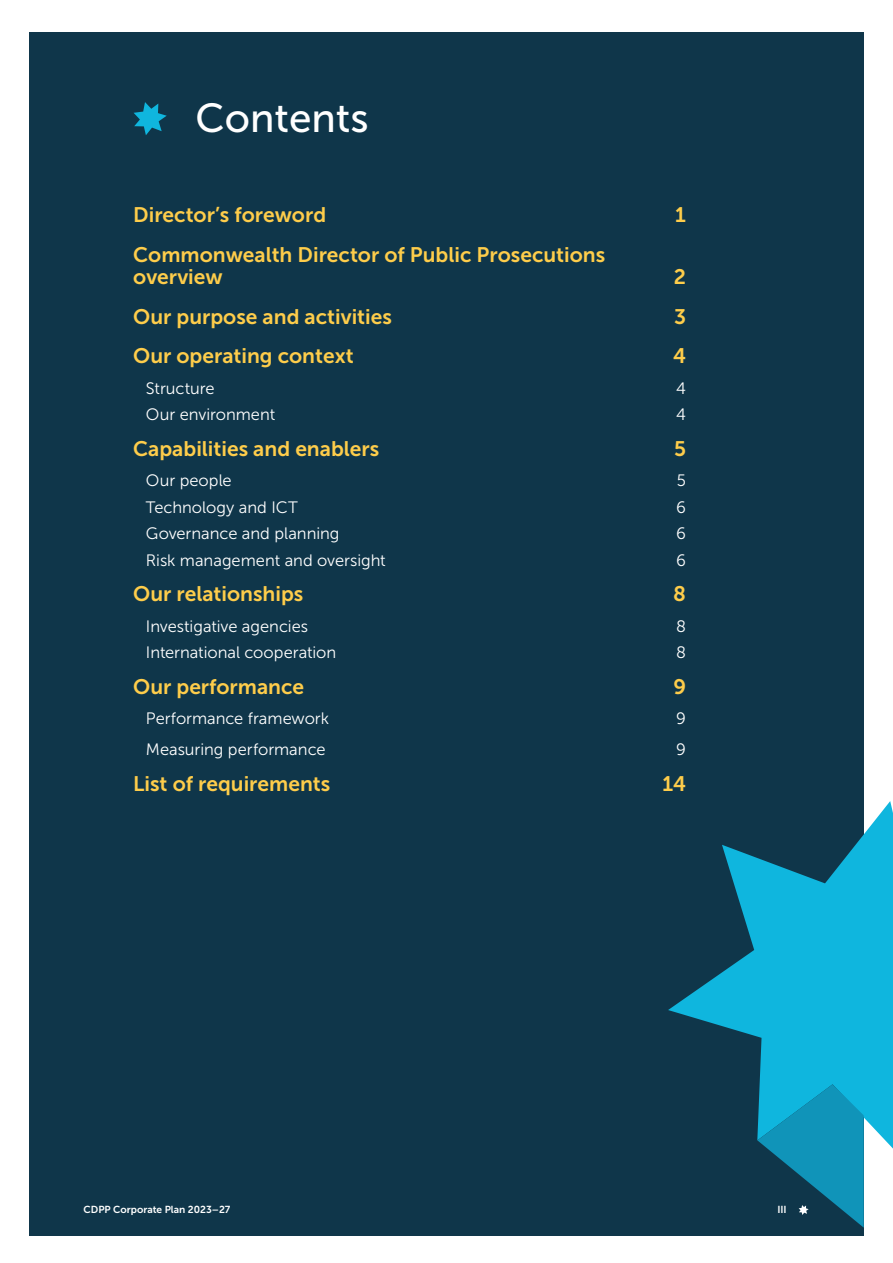
<style>
.page{position:relative;width:893px;height:1263px;background:#fff}
.page>*{position:absolute;margin:0;border:0;box-sizing:border-box;transform-origin:0 0}
.t1{font:40.5px "Museo Sans 500";color:#fff}
.t2{font:21px/22.5px "Museo Sans 700";color:#fecd4b}
.t3{font:16.5px "Museo Sans 300";color:#fff}
.t4{font:10.2px "Museo Sans 700";color:#fff}
</style>
<div class="page">
<div style="left:30px;top:32px;width:834px;height:1203px;background:#0f364a"></div>
<svg style="left:134px;top:102px;width:33px;height:33px"></svg>
<svg style="left:668px;top:801px;width:225px;height:347px;fill:#0fb6de"></svg>
<svg style="left:757px;top:1084px;width:107px;height:144px"></svg>
<p class="t1" style="left:196px;top:96px;width:174px">Contents</p>
<p class="t2" style="left:133px;top:203px;width:194px">Director’s foreword</p>
<p class="t2" style="left:675px;top:203px;width:12px">1</p>
<p class="t2" style="left:133px;top:243px;width:473px">Commonwealth Director of Public Prosecutions overview</p>
<p class="t2" style="left:674px;top:265px;width:14px">2</p>
<p class="t2" style="left:133px;top:305px;width:260px">Our purpose and activities</p>
<p class="t2" style="left:674px;top:305px;width:14px">3</p>
<p class="t2" style="left:133px;top:344px;width:222px">Our operating context</p>
<p class="t2" style="left:673px;top:344px;width:15px">4</p>
<p class="t3" style="left:146px;top:379px;width:70px">Structure</p>
<p class="t3" style="left:676px;top:379px;width:11px">4</p>
<p class="t3" style="left:146px;top:406px;width:131px">Our environment</p>
<p class="t3" style="left:676px;top:406px;width:11px">4</p>
<p class="t2" style="left:133px;top:437px;width:247px">Capabilities and enablers</p>
<p class="t2" style="left:674px;top:437px;width:13px">5</p>
<p class="t3" style="left:146px;top:472px;width:87px">Our people</p>
<p class="t3" style="left:677px;top:472px;width:11px">5</p>
<p class="t3" style="left:146px;top:498px;width:153px">Technology and ICT</p>
<p class="t3" style="left:676px;top:498px;width:11px">6</p>
<p class="t3" style="left:146px;top:525px;width:195px">Governance and planning</p>
<p class="t3" style="left:676px;top:525px;width:11px">6</p>
<p class="t3" style="left:146px;top:551px;width:241px">Risk management and oversight</p>
<p class="t3" style="left:676px;top:551px;width:11px">6</p>
<p class="t2" style="left:133px;top:583px;width:172px">Our relationships</p>
<p class="t2" style="left:673px;top:583px;width:14px">8</p>
<p class="t3" style="left:146px;top:617px;width:164px">Investigative agencies</p>
<p class="t3" style="left:676px;top:617px;width:11px">8</p>
<p class="t3" style="left:146px;top:644px;width:192px">International cooperation</p>
<p class="t3" style="left:676px;top:644px;width:11px">8</p>
<p class="t2" style="left:133px;top:675px;width:173px">Our performance</p>
<p class="t2" style="left:673px;top:675px;width:14px">9</p>
<p class="t3" style="left:146px;top:710px;width:185px">Performance framework</p>
<p class="t3" style="left:676px;top:710px;width:11px">9</p>
<p class="t3" style="left:146px;top:741px;width:181px">Measuring performance</p>
<p class="t3" style="left:676px;top:741px;width:11px">9</p>
<p class="t2" style="left:133px;top:772px;width:199px">List of requirements</p>
<p class="t2" style="left:663px;top:772px;width:25px">14</p>
<p class="t4" style="left:84px;top:1204px;width:148px">CDPP Corporate Plan 2023–27</p>
<p class="t4" style="left:777px;top:1204px;width:11px">iii</p>
</div>
